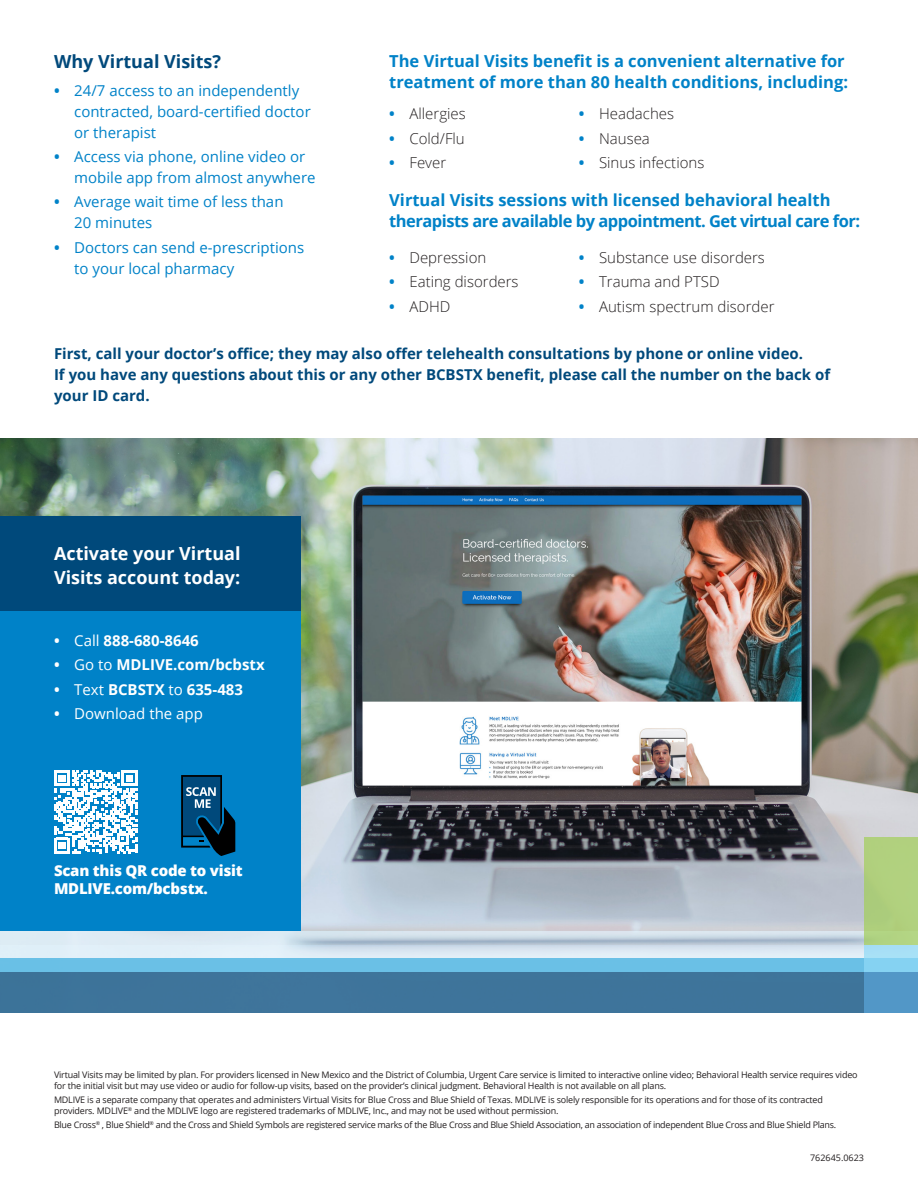
<style>
.page{position:relative;width:918px;height:1188px;background:#fff}
.page>*{position:absolute;margin:0;border:0;box-sizing:border-box;transform-origin:0 0}
.callout_heading_whit{font:700 18px/24px "Open Sans";color:#fff}
.callout_heading{font:700 18px "Open Sans";color:#00497b}
.heading{font:700 16.5px/21px "Open Sans";letter-spacing:-.03em;color:#0082c8}
.heading-2{font:700 16.5px/21px "Open Sans";color:#0082c8}
.t1{font:15px/21px "Open Sans";color:#0082c8}
.callout_heading-2{font:700 15px/21px "Open Sans";color:#00497b}
.t2{font:300 15px "Open Sans";color:#231f20}
.t3{font:700 15px "Open Sans";color:#fff}
.t4{font:800 15px/18px "Open Sans";letter-spacing:-.015em;color:#fff}
.t5{font:15px "Open Sans";color:#fff}
.taglines{font:9px/10.8px "Open Sans";letter-spacing:-.02em;color:#231f20}
.taglines-2{font:9px "Open Sans";color:#231f20}
.s1{font-weight:700}
.s2{font-weight:700;color:#0082c8}
.s3{font-weight:400}
</style>
<div class="page">
<img style="left:0;top:439px;width:918px;height:492px">
<div style="left:0;top:608px;width:300px;height:324px;background:#0082c8"></div>
<div style="left:0;top:517px;width:300px;height:94px;background:#00497b"></div>
<svg style="left:0;top:931px;width:864px;height:14px;background:#cbd9e4"></svg>
<div style="left:0;top:958px;width:918px;height:54px;background:#3e749b"></div>
<div style="left:864px;top:837px;width:54px;height:108px;background:#b1d07e"></div>
<div style="left:864px;top:945px;width:54px;height:67px;background:#5297c7"></div>
<svg style="left:0;top:945px;width:918px;height:27px;background:#a0d4ed"></svg>
<svg style="left:181px;top:775px;width:54px;height:81px"></svg>
<svg style="left:54px;top:770px;width:83px;height:83px"></svg>
<p class="callout_heading" style="left:54px;top:49px;width:169px">Why Virtual Visits?</p>
<p class="t1" style="left:74px;top:79px;width:238px;text-indent:-20px"><span class="s1">•</span> 24/7 access to an independently contracted, board-certified doctor or therapist</p>
<p class="t1" style="left:74px;top:146px;width:243px;text-indent:-20px"><span class="s1">•</span> Access via phone, online video or mobile app from almost anywhere</p>
<p class="t1" style="left:74px;top:191px;width:211px;text-indent:-20px"><span class="s1">•</span> Average wait time of less than<br>20 minutes</p>
<p class="t1" style="left:74px;top:236px;width:232px;text-indent:-20px"><span class="s1">•</span> Doctors can send e-prescriptions to your local pharmacy</p>
<p class="heading-2" style="left:389px;top:50px;width:460px">The Virtual Visits benefit is a convenient alternative for treatment of more than 80 health conditions, including:</p>
<p class="t2" style="left:579px;top:104px;width:97px"><span class="s2">•</span> Headaches</p>
<p class="t2" style="left:579px;top:128px;width:73px"><span class="s2">•</span> Nausea</p>
<p class="t2" style="left:579px;top:153px;width:127px"><span class="s2">•</span> Sinus infections</p>
<p class="t2" style="left:389px;top:104px;width:78px"><span class="s2">•</span> Allergies</p>
<p class="t2" style="left:389px;top:128px;width:77px"><span class="s2">•</span> Cold/Flu</p>
<p class="t2" style="left:389px;top:153px;width:58px"><span class="s2">•</span> Fever</p>
<p class="heading" style="left:389px;top:189px;width:473px">Virtual Visits sessions with licensed behavioral health therapists are available by appointment. Get virtual care for:</p>
<p class="t2" style="left:389px;top:247px;width:99px"><span class="s2">•</span> Depression</p>
<p class="t2" style="left:389px;top:272px;width:131px"><span class="s2">•</span> Eating disorders</p>
<p class="t2" style="left:389px;top:296px;width:63px"><span class="s2">•</span> ADHD</p>
<p class="t2" style="left:579px;top:247px;width:188px"><span class="s2">•</span> Substance use disorders</p>
<p class="t2" style="left:579px;top:272px;width:142px"><span class="s2">•</span> Trauma and PTSD</p>
<p class="t2" style="left:579px;top:296px;width:197px"><span class="s2">•</span> Autism spectrum disorder</p>
<p class="callout_heading-2" style="left:54px;top:343px;width:778px">First, call your doctor’s office; they may also offer telehealth consultations by phone or online video.<br>If you have any questions about this or any other BCBSTX benefit, please call the number on the back of your ID card.</p>
<p class="callout_heading_whit" style="left:54px;top:541px;width:188px">Activate your Virtual<br>Visits account today:</p>
<p class="t3" style="left:54px;top:630px;width:146px">• <span class="s3">Call</span> 888-680-8646</p>
<p class="t3" style="left:54px;top:654px;width:212px">• <span class="s3">Go to</span> MDLIVE.com/bcbstx</p>
<p class="t3" style="left:54px;top:679px;width:191px">• <span class="s3">Text</span> BCBSTX <span class="s3">to</span> 635-483</p>
<p class="t5" style="left:54px;top:703px;width:150px"><span class="s1">•</span> Download the app</p>
<p class="t4" style="left:54px;top:861px;width:190px">Scan this QR code to visit<br>MDLIVE.com/bcbstx.</p>
<p class="taglines" style="left:54px;top:1069px;width:805px">Virtual Visits may be limited by plan. For providers licensed in New Mexico and the District of Columbia, Urgent Care service is limited to interactive online video; Behavioral Health service requires video for the initial visit but may use video or audio for follow-up visits, based on the provider’s clinical judgment. Behavioral Health is not available on all plans.</p>
<p class="taglines" style="left:54px;top:1094px;width:770px">MDLIVE is a separate company that operates and administers Virtual Visits for Blue Cross and Blue Shield of Texas. MDLIVE is solely responsible for its operations and for those of its contracted providers. MDLIVE<sup>®</sup> and the MDLIVE logo are registered trademarks of MDLIVE, Inc., and may not be used without permission.</p>
<p class="taglines" style="left:54px;top:1119px;width:784px">Blue Cross<sup>®</sup> , Blue Shield<sup>®</sup> and the Cross and Shield Symbols are registered service marks of the Blue Cross and Blue Shield Association, an association of independent Blue Cross and Blue Shield Plans.</p>
<p class="taglines-2" style="left:810px;top:1152px;width:55px">762645.0623</p>
</div>
